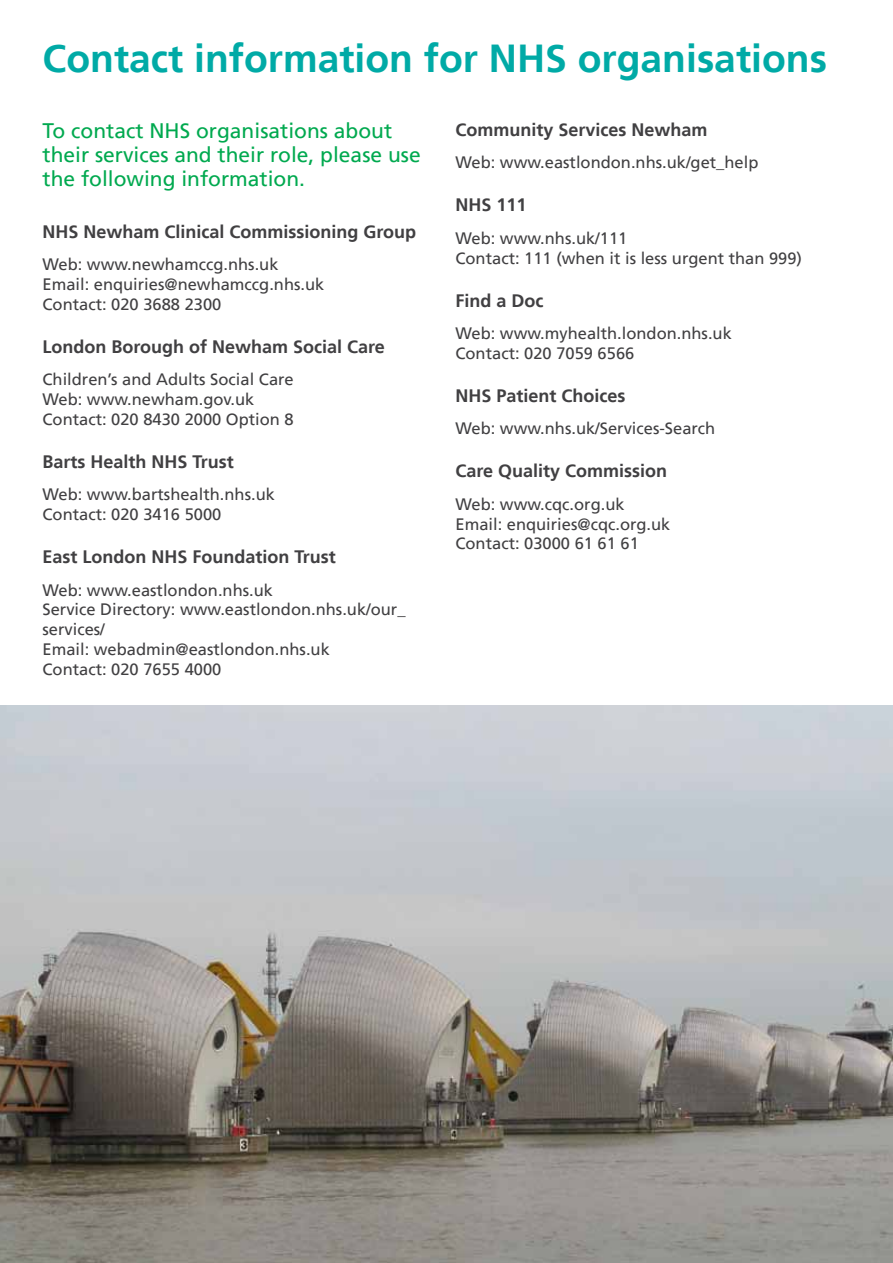
<style>
.page{position:relative;width:893px;height:1263px;background:#fff}
.page>*{position:absolute;margin:0;border:0;box-sizing:border-box;transform-origin:0 0}
.t1{font:700 39px "Frutiger";color:#00aaa6}
.t2{font:21px/24px "Frutiger";color:#00a94f}
.t3{font:700 18px "Frutiger";color:#414042}
.t4{font:16.5px/19.8px "Frutiger";color:#414042}
</style>
<div class="page">
<img style="left:0;top:706px;width:893px;height:557px">
<h1 class="t1" style="left:43px;top:35px;width:786px">Contact information for NHS organisations</h1>
<p class="t2" style="left:43px;top:119px;width:380px">To contact NHS organisations about their services and their role, please use the following information.</p>
<p class="t3" style="left:43px;top:221px;width:375px">NHS Newham Clinical Commissioning Group</p>
<p class="t4" style="left:43px;top:255px;width:283px">Web: www.newhamccg.nhs.uk<br>Email: enquiries@newhamccg.nhs.uk<br>Contact: 020 3688 2300</p>
<p class="t3" style="left:43px;top:336px;width:344px">London Borough of Newham Social Care</p>
<p class="t4" style="left:43px;top:370px;width:253px">Children’s and Adults Social Care<br>Web: www.newham.gov.uk<br>Contact: 020 8430 2000 Option 8</p>
<p class="t3" style="left:43px;top:451px;width:193px">Barts Health NHS Trust</p>
<p class="t4" style="left:43px;top:485px;width:234px">Web: www.bartshealth.nhs.uk<br>Contact: 020 3416 5000</p>
<p class="t3" style="left:43px;top:546px;width:295px">East London NHS Foundation Trust</p>
<p class="t4" style="left:43px;top:580px;width:365px">Web: www.eastlondon.nhs.uk<br>Service Directory: www.eastlondon.nhs.uk/our_ services/<br>Email: webadmin@eastlondon.nhs.uk<br>Contact: 020 7655 4000</p>
<p class="t3" style="left:455px;top:119px;width:254px">Community Services Newham</p>
<p class="t4" style="left:455px;top:153px;width:304px">Web: www.eastlondon.nhs.uk/get_help</p>
<p class="t3" style="left:455px;top:194px;width:73px">NHS 111</p>
<p class="t4" style="left:455px;top:228px;width:348px">Web: www.nhs.uk/111<br>Contact: 111 (when it is less urgent than 999)</p>
<p class="t3" style="left:455px;top:290px;width:90px">Find a Doc</p>
<p class="t4" style="left:455px;top:324px;width:278px">Web: www.myhealth.london.nhs.uk<br>Contact: 020 7059 6566</p>
<p class="t3" style="left:455px;top:385px;width:172px">NHS Patient Choices</p>
<p class="t4" style="left:455px;top:419px;width:261px">Web: www.nhs.uk/Services-Search</p>
<p class="t3" style="left:455px;top:460px;width:213px">Care Quality Commission</p>
<p class="t4" style="left:455px;top:494px;width:216px">Web: www.cqc.org.uk<br>Email: enquiries@cqc.org.uk<br>Contact: 03000 61 61 61</p>
</div>
